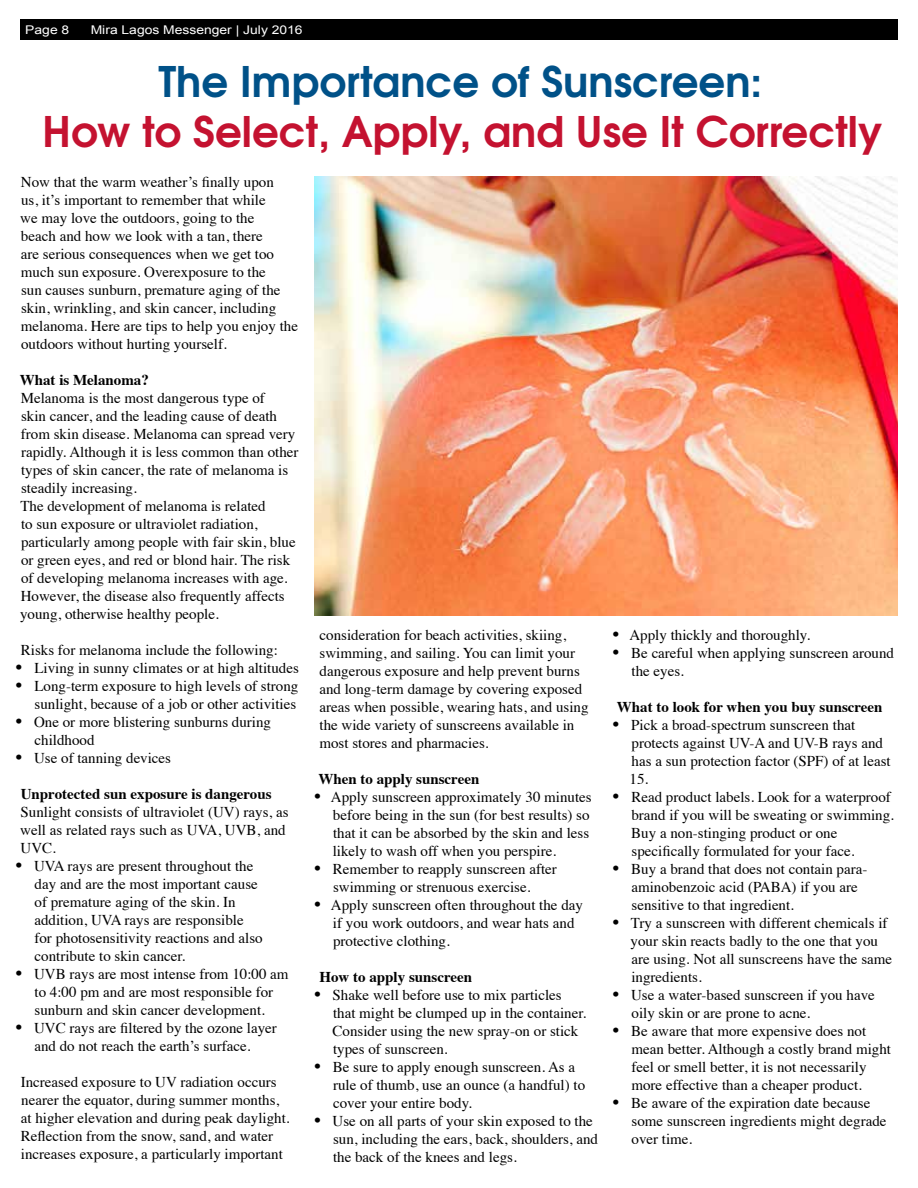
<style>
.page{position:relative;width:918px;height:1188px;background:#fff}
.page>*{position:absolute;margin:0;border:0;box-sizing:border-box;transform-origin:0 0}
.t1{font:700 42px "Te X Gyre Adventor";color:#c41230}
.t2{font:700 42px "Te X Gyre Adventor";color:#005188}
.t3{font:15px/18px "Times";color:#000}
.t4{font:700 15px "Times";color:#000}
.t5{font:12px "Arial";color:#fff;scale:1.16 1}
.s1{font-size:18px}
</style>
<div class="page">
<div style="left:20px;top:20px;width:878px;height:20px;background:#000"></div>
<img style="left:315px;top:176px;width:583px;height:439px">
<p class="t5" style="left:25px;top:22px;width:39px">Page 8</p>
<p class="t5" style="left:91px;top:22px;width:184px">Mira Lagos Messenger | July 2016</p>
<h1 class="t2" style="left:159px;top:45px;width:605px">The Importance of Sunscreen:</h1>
<h1 class="t1" style="left:42px;top:95px;width:841px">How to Select, Apply, and Use It Correctly</h1>
<p class="t3" style="left:20px;top:172px;width:279px">Now that the warm weather’s finally upon<br>us, it’s important to remember that while<br>we may love the outdoors, going to the<br>beach and how we look with a tan, there<br>are serious consequences when we get too much sun exposure. Overexposure to the<br>sun causes sunburn, premature aging of the skin, wrinkling, and skin cancer, including melanoma. Here are tips to help you enjoy the outdoors without hurting yourself.</p>
<p class="t4" style="left:20px;top:366px;width:131px">What is Melanoma?</p>
<p class="t3" style="left:20px;top:388px;width:280px">Melanoma is the most dangerous type of<br>skin cancer, and the leading cause of death from skin disease. Melanoma can spread very rapidly. Although it is less common than other types of skin cancer, the rate of melanoma is steadily increasing.<br>The development of melanoma is related<br>to sun exposure or ultraviolet radiation, particularly among people with fair skin, blue or green eyes, and red or blond hair. The risk of developing melanoma increases with age.<br>However, the disease also frequently affects young, otherwise healthy people.</p>
<p class="t3" style="left:21px;top:640px;width:259px">Risks for melanoma include the following:</p>
<p class="t3" style="left:16px;top:658px;width:285px"><span class="s1">•</span> Living in sunny climates or at high altitudes</p>
<p class="t3" style="left:16px;top:676px;width:284px;text-align:right"><span class="s1">•</span> Long-term exposure to high levels of strong sunlight, because of a job or other activities</p>
<p class="t3" style="left:35px;top:712px;width:238px;text-indent:-19px"><span class="s1">•</span> One or more blistering sunburns during childhood</p>
<p class="t3" style="left:16px;top:748px;width:157px"><span class="s1">•</span> Use of tanning devices</p>
<p class="t4" style="left:21px;top:780px;width:252px">Unprotected sun exposure is dangerous</p>
<p class="t3" style="left:20px;top:802px;width:270px">Sunlight consists of ultraviolet (UV) rays, as well as related rays such as UVA, UVB, and<br>UVC.</p>
<p class="t3" style="left:34px;top:856px;width:230px;text-indent:-19px"><span class="s1">•</span> UVA rays are present throughout the day and are the most important cause of premature aging of the skin. In addition, UVA rays are responsible for photosensitivity reactions and also contribute to skin cancer.</p>
<p class="t3" style="left:16px;top:964px;width:274px;text-align:center"><span class="s1">•</span> UVB rays are most intense from 10:00 am to 4:00 pm and are most responsible for sunburn and skin cancer development.</p>
<p class="t3" style="left:16px;top:1018px;width:263px;text-align:center"><span class="s1">•</span> UVC rays are filtered by the ozone layer and do not reach the earth’s surface.</p>
<p class="t3" style="left:21px;top:1072px;width:270px">Increased exposure to UV radiation occurs nearer the equator, during summer months, at higher elevation and during peak daylight.<br>Reflection from the snow, sand, and water increases exposure, a particularly important</p>
<p class="t3" style="left:319px;top:624px;width:271px">consideration for beach activities, skiing, swimming, and sailing. You can limit your dangerous exposure and help prevent burns and long-term damage by covering exposed areas when possible, wearing hats, and using the wide variety of sunscreens available in most stores and pharmacies.</p>
<p class="t4" style="left:318px;top:764px;width:163px">When to apply sunscreen</p>
<p class="t3" style="left:333px;top:786px;width:261px;text-indent:-18px"><span class="s1">•</span> Apply sunscreen approximately 30 minutes before being in the sun (for best results) so that it can be absorbed by the skin and less likely to wash off when you perspire.</p>
<p class="t3" style="left:314px;top:858px;width:244px;text-align:center"><span class="s1">•</span> Remember to reapply sunscreen after swimming or strenuous exercise.</p>
<p class="t3" style="left:333px;top:894px;width:252px;text-indent:-19px"><span class="s1">•</span> Apply sunscreen often throughout the day if you work outdoors, and wear hats and protective clothing.</p>
<p class="t4" style="left:319px;top:962px;width:154px">How to apply sunscreen</p>
<p class="t3" style="left:333px;top:984px;width:255px;text-indent:-18px"><span class="s1">•</span> Shake well before use to mix particles that might be clumped up in the container.<br>Consider using the new spray-on or stick types of sunscreen.</p>
<p class="t3" style="left:333px;top:1056px;width:254px;text-indent:-19px"><span class="s1">•</span> Be sure to apply enough sunscreen. As a rule of thumb, use an ounce (a handful) to cover your entire body.</p>
<p class="t3" style="left:333px;top:1110px;width:267px;text-indent:-19px"><span class="s1">•</span> Use on all parts of your skin exposed to the sun, including the ears, back, shoulders, and the back of the knees and legs.</p>
<p class="t3" style="left:613px;top:624px;width:199px"><span class="s1">•</span> Apply thickly and thoroughly.</p>
<p class="t3" style="left:632px;top:642px;width:264px;text-indent:-19px"><span class="s1">•</span> Be careful when applying sunscreen around the eyes.</p>
<p class="t4" style="left:617px;top:692px;width:267px">What to look for when you buy sunscreen</p>
<p class="t3" style="left:630px;top:714px;width:263px;text-indent:-17px"><span class="s1">•</span> Pick a broad-spectrum sunscreen that protects against UV-A and UV-B rays and has a sun protection factor (SPF) of at least<br>15.</p>
<p class="t3" style="left:631px;top:786px;width:264px;text-indent:-18px"><span class="s1">•</span> Read product labels. Look for a waterproof brand if you will be sweating or swimming.<br>Buy a non-stinging product or one specifically formulated for your face.</p>
<p class="t3" style="left:631px;top:858px;width:238px;text-indent:-19px"><span class="s1">•</span> Buy a brand that does not contain para&shy;aminobenzoic acid (PABA) if you are sensitive to that ingredient.</p>
<p class="t3" style="left:631px;top:912px;width:263px;text-indent:-18px"><span class="s1">•</span> Try a sunscreen with different chemicals if your skin reacts badly to the one that you are using. Not all sunscreens have the same ingredients.</p>
<p class="t3" style="left:632px;top:984px;width:245px;text-indent:-19px"><span class="s1">•</span> Use a water-based sunscreen if you have oily skin or are prone to acne.</p>
<p class="t3" style="left:631px;top:1020px;width:261px;text-indent:-19px"><span class="s1">•</span> Be aware that more expensive does not mean better. Although a costly brand might feel or smell better, it is not necessarily more effective than a cheaper product.</p>
<p class="t3" style="left:632px;top:1092px;width:256px;text-indent:-19px"><span class="s1">•</span> Be aware of the expiration date because some sunscreen ingredients might degrade over time.</p>
</div>
